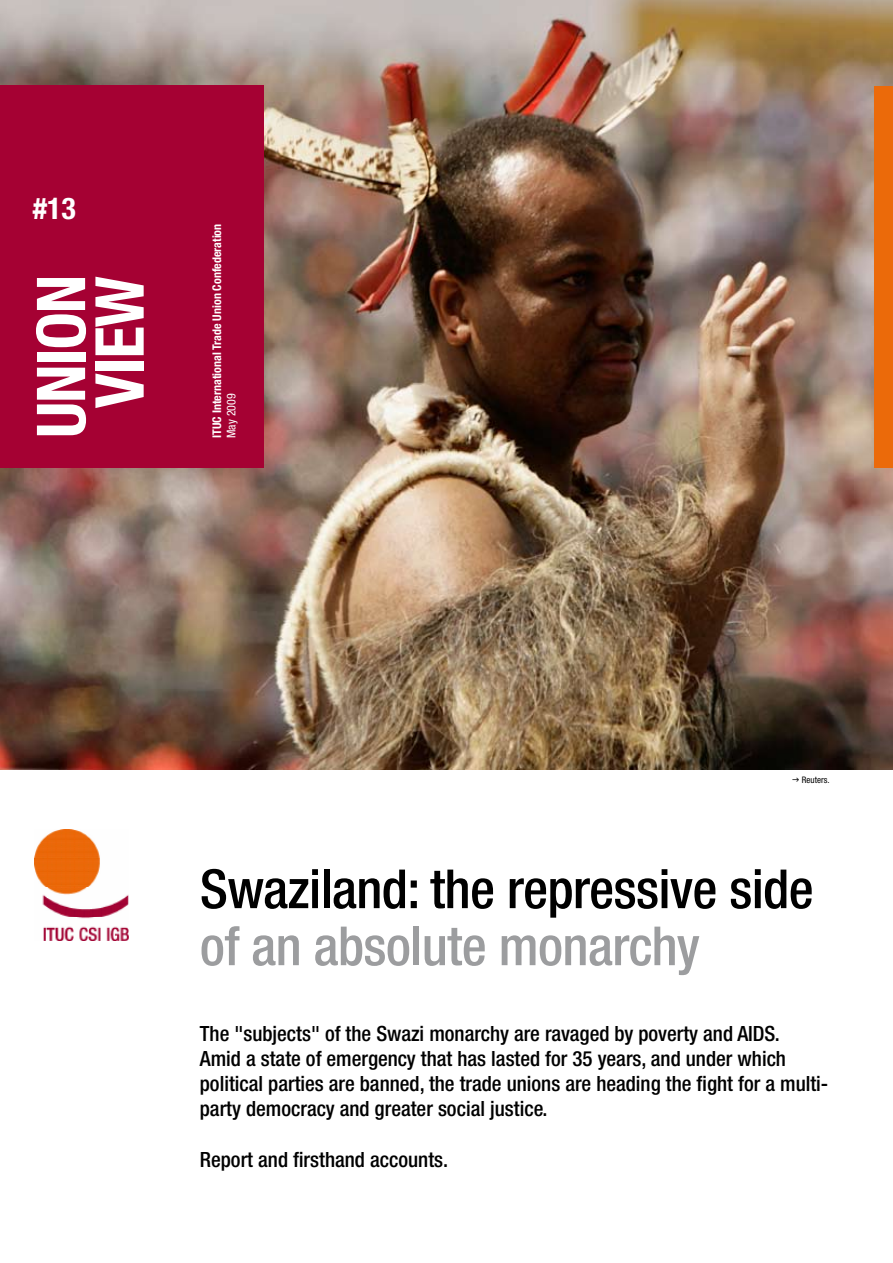
<style>
.page{position:relative;width:893px;height:1263px;background:#fff}
.page>*{position:absolute;margin:0;border:0;box-sizing:border-box;transform-origin:0 0}
.t1{font:700 condensed 67.5px/58.5px "Helvetica Neue";letter-spacing:-.02em;color:#fff;text-align:center}
.t2{font:500 condensed 54px "Helvetica Neue";letter-spacing:-.01em;color:#000}
.t3{font:500 condensed 54px "Helvetica Neue";letter-spacing:-.01em;color:#9c9d9f}
.t4{font:700 condensed 30px "Helvetica Neue";color:#fff}
.t5{font:500 condensed 21px/25.2px "Helvetica Neue";color:#000}
.t6{font:700 condensed 12px "Helvetica Neue";color:#fff}
.t7{font:condensed 12px "Helvetica Neue";color:#fff}
.t8{font:condensed 9px "Helvetica Neue";color:#000}
</style>
<div class="page">
<img style="left:0;top:0;width:893px;height:770px">
<img style="left:34px;top:829px;width:94px;height:112px">
<div style="left:0;top:85px;width:264px;height:383px;background:#a50133"></div>
<div style="left:874px;top:86px;width:19px;height:382px;background:#eb6a0a"></div>
<h3 class="t4" style="left:33px;top:190px;width:45px">#13</h3>
<h1 class="t1" style="left:31px;top:438px;width:165px;rotate:-90deg">UNION<br>VIEW</h1>
<p class="t6" style="left:210px;top:438px;width:216px;rotate:-90deg">ITUC International Trade Union Confederation</p>
<p class="t7" style="left:224px;top:438px;width:46px;rotate:-90deg">May 2009</p>
<p class="t8" style="left:802px;top:774px;width:29px">Reuters.</p>
<h2 class="t2" style="left:200px;top:857px;width:615px">Swaziland: the repressive side</h2>
<h2 class="t3" style="left:200px;top:914px;width:501px">of an absolute monarchy</h2>
<p class="t5" style="left:200px;top:1020px;width:630px">The "subjects" of the Swazi monarchy are ravaged by poverty and AIDS.<br>Amid a state of emergency that has lasted for 35 years, and under which political parties are banned, the trade unions are heading the fight for a multi&shy;party democracy and greater social justice.</p>
<p class="t5" style="left:200px;top:1146px;width:250px">Report and firsthand accounts.</p>
</div>
